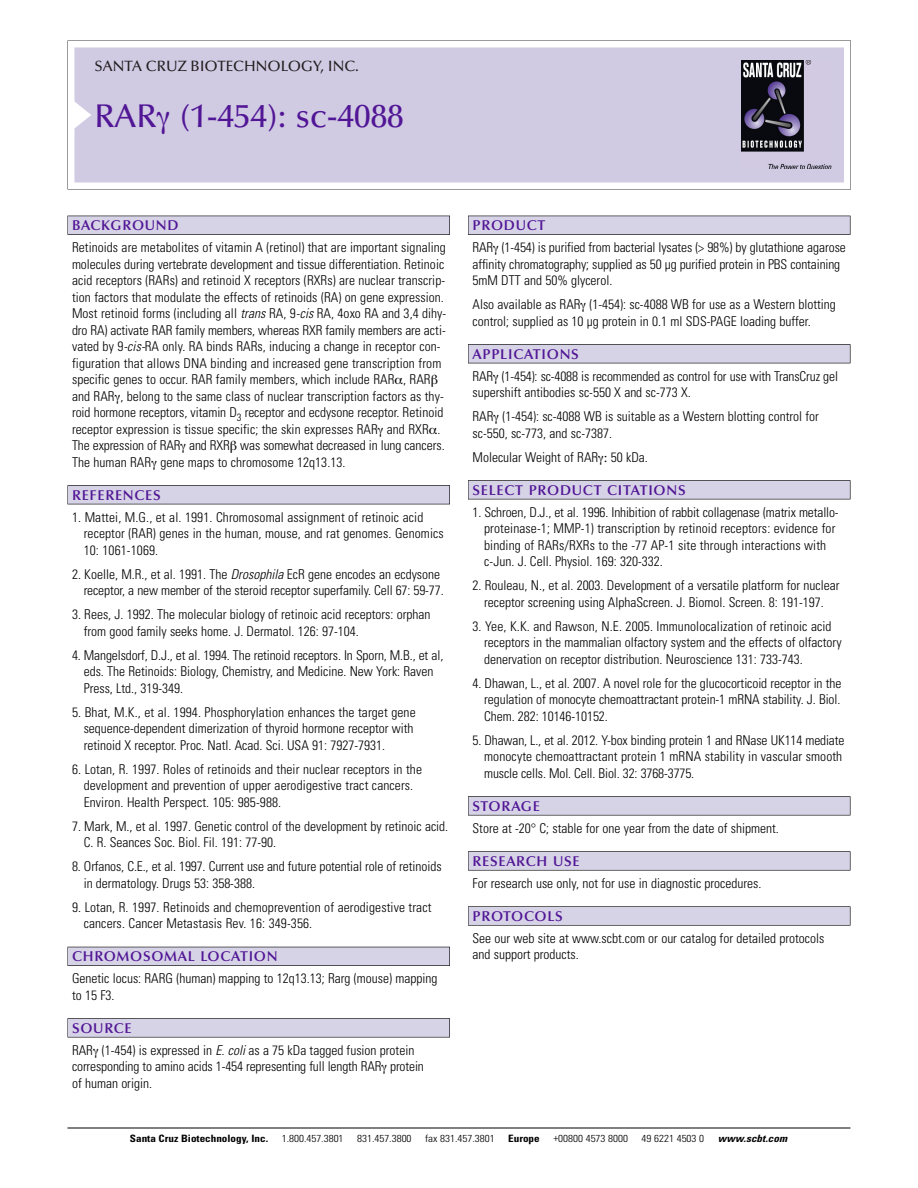
<style>
.page{position:relative;width:918px;height:1188px;background:#fff}
.page>*{position:absolute;margin:0;border:0;box-sizing:border-box;transform-origin:0 0}
.t1{font:500 33px "Optima";color:#511695}
.t2{font:500 15px "Optima";color:#231f20}
.t3{font:600 14.25px "Optima";letter-spacing:.05em;color:#511695}
.t4{font:300 condensed 13.5px/16.5px "Univers";color:#000}
.t5{font:300 condensed 10.2px "Univers";color:#000;scale:1.1 1}
.t6{font:700 condensed 10.2px "Univers";color:#000;scale:1.1 1}
.t7{font:italic 700 condensed 10.2px "Univers";letter-spacing:.005em;color:#000;scale:1.1 1}
.s1{font-style:italic}
</style>
<div class="page">
<svg style="left:68px;top:40px;width:783px;height:149px"></svg>
<div style="left:74px;top:47px;width:770px;height:135px;background:#d1cae3"></div>
<img style="left:741px;top:60px;width:90px;height:108px">
<div style="left:68px;top:216px;width:382px;height:19px;background:#525155"></div>
<div style="left:68px;top:216px;width:381px;height:18px;background:#d7d3e7"></div>
<div style="left:68px;top:485px;width:382px;height:19px;background:#525155"></div>
<div style="left:68px;top:486px;width:381px;height:18px;background:#d7d3e7"></div>
<div style="left:68px;top:947px;width:382px;height:19px;background:#525158"></div>
<div style="left:68px;top:947px;width:381px;height:18px;background:#d7d3e7"></div>
<div style="left:68px;top:1018px;width:382px;height:19px;background:#575759"></div>
<div style="left:68px;top:1019px;width:381px;height:18px;background:#d7d3e7"></div>
<div style="left:468px;top:216px;width:382px;height:19px;background:#525155"></div>
<div style="left:468px;top:216px;width:382px;height:18px;background:#d7d3e7"></div>
<div style="left:468px;top:344px;width:382px;height:19px;background:#525155"></div>
<div style="left:468px;top:345px;width:382px;height:18px;background:#d7d3e7"></div>
<div style="left:468px;top:480px;width:382px;height:19px;background:#545357"></div>
<div style="left:468px;top:481px;width:382px;height:18px;background:#d7d3e7"></div>
<div style="left:468px;top:796px;width:382px;height:19px;background:#575759"></div>
<div style="left:468px;top:797px;width:382px;height:18px;background:#d7d3e7"></div>
<svg style="left:468px;top:851px;width:382px;height:20px"></svg>
<div style="left:468px;top:852px;width:382px;height:18px;background:#d7d3e7"></div>
<div style="left:468px;top:906px;width:382px;height:20px;background:#666667"></div>
<div style="left:468px;top:907px;width:382px;height:18px;background:#d7d3e7"></div>
<hr style="left:68px;top:1128px;width:782px;height:1px;background:#000">
<svg style="left:157px;top:112px;width:12px;height:22px"></svg>
<p class="t2" style="left:94px;top:61px;width:266px">SANTA CRUZ BIOTECHNOLOGY, INC.</p>
<h1 class="t1" style="left:94px;top:103px;width:311px">RAR (1-454): sc-4088</h1>
<p class="t3" style="left:72px;top:219px;width:108px">BACKGROUND</p>
<p class="t4" style="left:72px;top:240px;width:376px">Retinoids are metabolites of vitamin A (retinol) that are important signaling molecules during vertebrate development and tissue differentiation. Retinoic acid receptors (RARs) and retinoid X receptors (RXRs) are nuclear transcrip&shy;tion factors that modulate the effects of retinoids (RA) on gene expression.<br>Most retinoid forms (including all <span class="s1">trans</span> RA, 9<span class="s1">-cis</span> RA, 4oxo RA and 3,4 dihy&shy;dro RA) activate RAR family members, whereas RXR family members are acti&shy;vated by 9<span class="s1">-cis-</span>RA only. RA binds RARs, inducing a change in receptor con&shy;figuration that allows DNA binding and increased gene transcription from specific genes to occur. RAR family members, which include RAR , RAR and RAR , belong to the same class of nuclear transcription factors as thy&shy;roid hormone receptors, vitamin D<sub>3</sub> receptor and ecdysone receptor. Retinoid receptor expression is tissue specific; the skin expresses RAR and RXR .<br>The expression of RAR and RXR was somewhat decreased in lung cancers.<br>The human RAR gene maps to chromosome 12q13.13.</p>
<p class="t3" style="left:72px;top:489px;width:90px">REFERENCES</p>
<p class="t4" style="left:84px;top:510px;width:362px;text-indent:-12px">1. Mattei, M.G., et al. 1991. Chromosomal assignment of retinoic acid receptor (RAR) genes in the human, mouse, and rat genomes. Genomics<br>10: 1061-1069.</p>
<p class="t4" style="left:72px;top:567px;width:373px;text-align:right">2. Koelle, M.R., et al. 1991. The <span class="s1">Drosophila</span> EcR gene encodes an ecdysone receptor, a new member of the steroid receptor superfamily. Cell 67: 59-77.</p>
<p class="t4" style="left:84px;top:607px;width:348px;text-indent:-12px">3. Rees, J. 1992. The molecular biology of retinoic acid receptors: orphan from good family seeks home. J. Dermatol. 126: 97-104.</p>
<p class="t4" style="left:84px;top:648px;width:361px;text-indent:-12px">4. Mangelsdorf, D.J., et al. 1994. The retinoid receptors. In Sporn, M.B., et al, eds. The Retinoids: Biology, Chemistry, and Medicine. New York: Raven<br>Press, Ltd., 319-349.</p>
<p class="t4" style="left:84px;top:705px;width:334px;text-indent:-12px">5. Bhat, M.K., et al. 1994. Phosphorylation enhances the target gene sequence-dependent dimerization of thyroid hormone receptor with retinoid X receptor. Proc. Natl. Acad. Sci. USA 91: 7927-7931.</p>
<p class="t4" style="left:84px;top:762px;width:340px;text-indent:-12px">6. Lotan, R. 1997. Roles of retinoids and their nuclear receptors in the development and prevention of upper aerodigestive tract cancers.<br>Environ. Health Perspect. 105: 985-988.</p>
<p class="t4" style="left:84px;top:819px;width:366px;text-indent:-12px">7. Mark, M., et al. 1997. Genetic control of the development by retinoic acid.<br>C. R. Seances Soc. Biol. Fil. 191: 77-90.</p>
<p class="t4" style="left:84px;top:859px;width:360px;text-indent:-12px">8. Orfanos, C.E., et al. 1997. Current use and future potential role of retinoids in dermatology. Drugs 53: 358-388.</p>
<p class="t4" style="left:84px;top:900px;width:349px;text-indent:-12px">9. Lotan, R. 1997. Retinoids and chemoprevention of aerodigestive tract cancers. Cancer Metastasis Rev. 16: 349-356.</p>
<p class="t3" style="left:72px;top:951px;width:207px">CHROMOSOMAL LOCATION</p>
<p class="t4" style="left:72px;top:971px;width:367px">Genetic locus: RARG (human) mapping to 12q13.13; Rarg (mouse) mapping to 15 F3.</p>
<p class="t3" style="left:72px;top:1022px;width:61px">SOURCE</p>
<p class="t4" style="left:72px;top:1043px;width:353px">RAR (1-454) is expressed in <span class="s1">E. coli</span> as a 75 kDa tagged fusion protein corresponding to amino acids 1-454 representing full length RAR protein of human origin.</p>
<p class="t3" style="left:473px;top:219px;width:74px">PRODUCT</p>
<p class="t4" style="left:473px;top:240px;width:375px">RAR (1-454) is purified from bacterial lysates (&gt; 98%) by glutathione agarose affinity chromatography; supplied as 50 µg purified protein in PBS containing<br>5mM DTT and 50% glycerol.</p>
<p class="t4" style="left:473px;top:297px;width:365px">Also available as RAR (1-454): sc-4088 WB for use as a Western blotting control; supplied as 10 µg protein in 0.1 ml SDS-PAGE loading buffer.</p>
<p class="t3" style="left:473px;top:348px;width:108px">APPLICATIONS</p>
<p class="t4" style="left:473px;top:369px;width:367px">RAR (1-454): sc-4088 is recommended as control for use with TransCruz gel supershift antibodies sc-550 X and sc-773 X.</p>
<p class="t4" style="left:473px;top:409px;width:348px">RAR (1-454): sc-4088 WB is suitable as a Western blotting control for sc-550, sc-773, and sc-7387.</p>
<p class="t4" style="left:473px;top:450px;width:177px">Molecular Weight of RAR 50 kDa.</p>
<p class="t3" style="left:473px;top:484px;width:215px">SELECT PRODUCT CITATIONS</p>
<p class="t4" style="left:484px;top:505px;width:356px;text-indent:-12px">1. Schroen, D.J., et al. 1996. Inhibition of rabbit collagenase (matrix metallo&shy;proteinase-1; MMP-1) transcription by retinoid receptors: evidence for binding of RARs/RXRs to the -77 AP-1 site through interactions with c-Jun. J. Cell. Physiol. 169: 320-332.</p>
<p class="t4" style="left:473px;top:578px;width:368px;text-align:center">2. Rouleau, N., et al. 2003. Development of a versatile platform for nuclear receptor screening using AlphaScreen. J. Biomol. Screen. 8: 191-197.</p>
<p class="t4" style="left:484px;top:619px;width:359px;text-indent:-12px">3. Yee, K.K. and Rawson, N.E. 2005. Immunolocalization of retinoic acid receptors in the mammalian olfactory system and the effects of olfactory denervation on receptor distribution. Neuroscience 131: 733-743.</p>
<p class="t4" style="left:484px;top:676px;width:359px;text-align:justify;text-indent:-12px">4. Dhawan, L., et al. 2007. A novel role for the glucocorticoid receptor in the regulation of monocyte chemoattractant protein-1 mRNA stability. J. Biol.<br>Chem. 282: 10146-10152.</p>
<p class="t4" style="left:484px;top:733px;width:362px;text-indent:-12px">5. Dhawan, L., et al. 2012. Y-box binding protein 1 and RNase UK114 mediate monocyte chemoattractant protein 1 mRNA stability in vascular smooth muscle cells. Mol. Cell. Biol. 32: 3768-3775.</p>
<p class="t3" style="left:473px;top:800px;width:69px">STORAGE</p>
<p class="t4" style="left:473px;top:821px;width:308px">Store at -20° C; stable for one year from the date of shipment.</p>
<p class="t3" style="left:473px;top:855px;width:109px">RESEARCH USE</p>
<p class="t4" style="left:473px;top:876px;width:290px">For research use only, not for use in diagnostic procedures.</p>
<p class="t3" style="left:473px;top:910px;width:92px">PROTOCOLS</p>
<p class="t4" style="left:473px;top:931px;width:353px">See our web site at www.scbt.com or our catalog for detailed protocols and support products.</p>
<p class="t6" style="left:130px;top:1135px;width:127px">Santa Cruz Biotechnology, Inc.</p>
<p class="t5" style="left:282px;top:1135px;width:58px">1.800.457.3801</p>
<p class="t5" style="left:357px;top:1135px;width:51px">831.457.3800</p>
<p class="t5" style="left:425px;top:1135px;width:65px">fax 831.457.3801</p>
<p class="t6" style="left:508px;top:1135px;width:30px">Europe</p>
<p class="t5" style="left:553px;top:1135px;width:69px">+00800 4573 8000</p>
<p class="t5" style="left:642px;top:1135px;width:58px">49 6221 4503 0</p>
<p class="t7" style="left:718px;top:1135px;width:64px">www.scbt.com</p>
</div>
